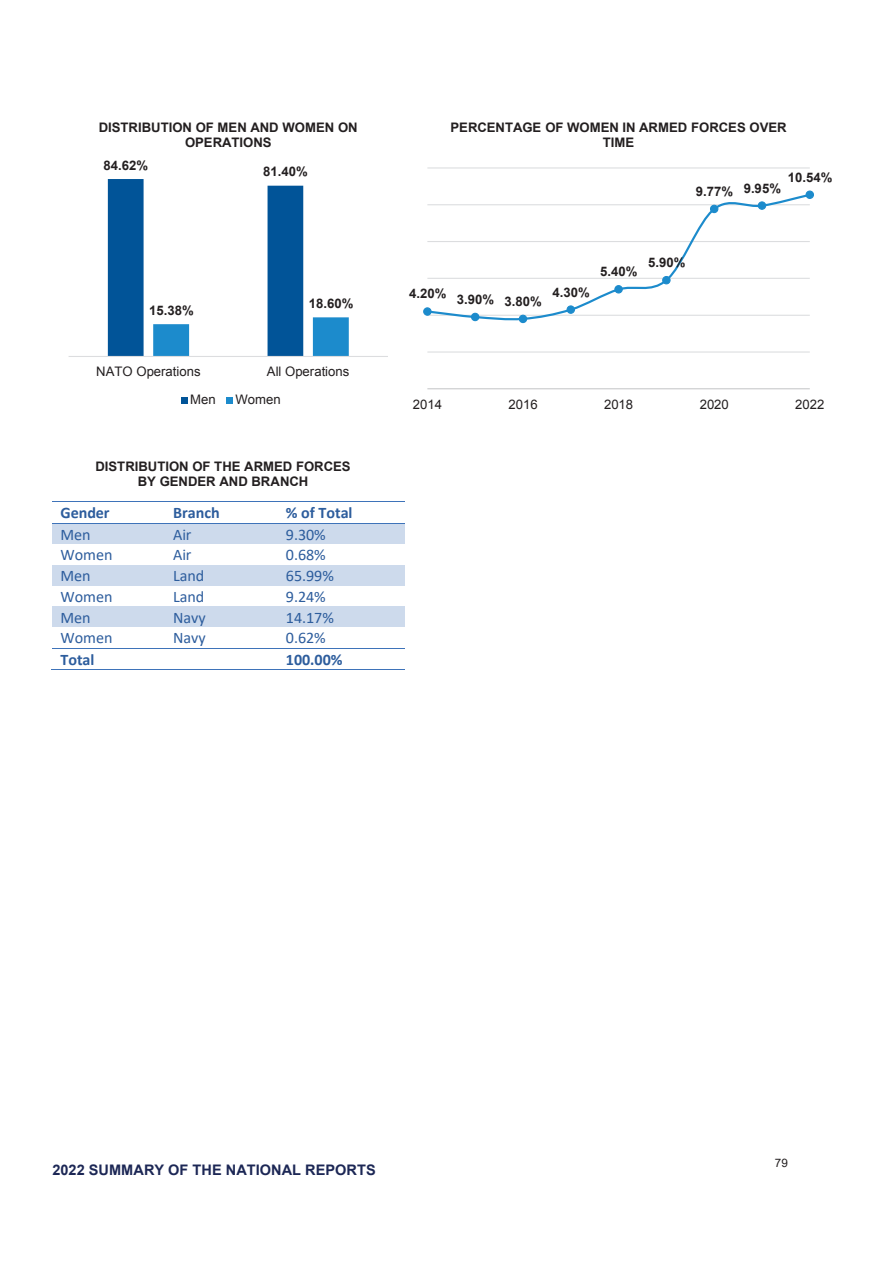
<style>
.page{position:relative;width:893px;height:1263px;background:#fff}
.page>*{position:absolute;margin:0;border:0;box-sizing:border-box;transform-origin:0 0}
.t1{font:16.05px "Calibri";color:#2d5d9d}
.t2{font:700 16.05px "Calibri";letter-spacing:-.005em;color:#2d5d9d}
.t3{font:700 14.55px "Arial";color:#1c2755}
.t4{font:700 13.2px/15.3px "Arial";color:#231f20;text-align:center}
.t5{font:13.2px "Arial";letter-spacing:.005em;color:#231f20}
.t6{font:11.7px "Arial";color:#231f20}
</style>
<div class="page">
<hr style="left:53px;top:501px;width:112px;height:1px;background:#3e73b9">
<hr style="left:166px;top:501px;width:112px;height:1px;background:#3e73b9">
<hr style="left:279px;top:501px;width:126px;height:1px;background:#3e73b9">
<div style="left:53px;top:523px;width:112px;height:21px;background:#cddaec"></div>
<div style="left:165px;top:523px;width:113px;height:21px;background:#cddaec"></div>
<div style="left:278px;top:523px;width:127px;height:21px;background:#cddaec"></div>
<hr style="left:53px;top:523px;width:112px;height:1px;background:#3e73b9">
<hr style="left:166px;top:523px;width:112px;height:1px;background:#3e73b9">
<hr style="left:279px;top:523px;width:126px;height:1px;background:#3e73b9">
<div style="left:53px;top:565px;width:112px;height:20px;background:#cddaec"></div>
<div style="left:165px;top:565px;width:113px;height:20px;background:#cddaec"></div>
<div style="left:278px;top:565px;width:127px;height:20px;background:#cddaec"></div>
<div style="left:53px;top:606px;width:112px;height:21px;background:#cddaec"></div>
<div style="left:165px;top:606px;width:113px;height:21px;background:#cddaec"></div>
<div style="left:278px;top:606px;width:127px;height:21px;background:#cddaec"></div>
<hr style="left:53px;top:648px;width:112px;height:1px;background:#3e73b9">
<hr style="left:166px;top:648px;width:112px;height:1px;background:#3e73b9">
<hr style="left:279px;top:648px;width:126px;height:1px;background:#3e73b9">
<hr style="left:51px;top:669px;width:114px;height:1px;background:#3e73b9">
<hr style="left:165px;top:669px;width:113px;height:1px;background:#3e73b9">
<hr style="left:278px;top:669px;width:127px;height:1px;background:#3e73b9">
<svg style="left:108px;top:179px;width:241px;height:177px"></svg>
<hr style="left:69px;top:356px;width:319px;height:1px;background:#dcdddf">
<svg style="left:181px;top:397px;width:6px;height:6px"></svg>
<div style="left:226px;top:397px;width:7px;height:6px;background:#1c8bcc"></div>
<hr style="left:427px;top:351px;width:383px;height:2px;background:#dcdddf">
<hr style="left:427px;top:167px;width:383px;height:1px;background:#dcdddf">
<hr style="left:427px;top:388px;width:383px;height:1px;background:#c7c8ca">
<svg style="left:427px;top:195px;width:383px;height:126px"></svg>
<div style="left:424px;top:308px;width:7px;height:7px;background:#1c8bcc;border-radius:50%"></div>
<div style="left:423px;top:307px;width:9px;height:9px;border:1px solid #1c8bcc;border-radius:50%"></div>
<div style="left:471px;top:313px;width:8px;height:8px;background:#1c8bcc;border-radius:50%"></div>
<div style="left:471px;top:313px;width:8px;height:8px;border:1px solid #1c8bcc;border-radius:50%"></div>
<div style="left:519px;top:315px;width:8px;height:8px;background:#1c8bcc;border-radius:50%"></div>
<div style="left:519px;top:315px;width:8px;height:8px;border:1px solid #1c8bcc;border-radius:50%"></div>
<div style="left:567px;top:306px;width:7px;height:7px;background:#1c8bcc;border-radius:50%"></div>
<div style="left:567px;top:305px;width:8px;height:9px;border:1px solid #1c8bcc;border-radius:50%"></div>
<div style="left:615px;top:286px;width:7px;height:7px;background:#1c8bcc;border-radius:50%"></div>
<div style="left:614px;top:285px;width:9px;height:8px;border:1px solid #1c8bcc;border-radius:50%"></div>
<div style="left:663px;top:276px;width:7px;height:8px;background:#1c8bcc;border-radius:50%"></div>
<div style="left:662px;top:276px;width:9px;height:8px;border:1px solid #1c8bcc;border-radius:50%"></div>
<div style="left:710px;top:205px;width:8px;height:8px;background:#1c8bcc;border-radius:50%"></div>
<div style="left:710px;top:205px;width:8px;height:8px;border:1px solid #1c8bcc;border-radius:50%"></div>
<div style="left:758px;top:202px;width:8px;height:7px;background:#1c8bcc;border-radius:50%"></div>
<div style="left:758px;top:201px;width:8px;height:9px;border:1px solid #1c8bcc;border-radius:50%"></div>
<div style="left:806px;top:191px;width:7px;height:7px;background:#1c8bcc;border-radius:50%"></div>
<div style="left:805px;top:190px;width:9px;height:9px;border:1px solid #1c8bcc;border-radius:50%"></div>
<p class="t4" style="left:99px;top:120px;width:260px">DISTRIBUTION OF MEN AND WOMEN ON<br>OPERATIONS</p>
<p class="t4" style="left:104px;top:158px;width:46px">84.62%</p>
<p class="t4" style="left:149px;top:303px;width:46px">15.38%</p>
<p class="t4" style="left:263px;top:164px;width:46px">81.40%</p>
<p class="t4" style="left:309px;top:296px;width:46px">18.60%</p>
<p class="t5" style="left:96px;top:363px;width:106px">NATO Operations</p>
<p class="t5" style="left:267px;top:363px;width:84px">All Operations</p>
<p class="t5" style="left:190px;top:391px;width:27px">Men</p>
<p class="t5" style="left:235px;top:391px;width:47px">Women</p>
<p class="t4" style="left:95px;top:459px;width:257px">DISTRIBUTION OF THE ARMED FORCES<br>BY GENDER AND BRANCH</p>
<p class="t2" style="left:60px;top:502px;width:51px">Gender</p>
<p class="t2" style="left:173px;top:502px;width:48px">Branch</p>
<p class="t2" style="left:286px;top:502px;width:68px">% of Total</p>
<p class="t1" style="left:60px;top:523px;width:32px">Men</p>
<p class="t1" style="left:173px;top:523px;width:20px">Air</p>
<p class="t1" style="left:286px;top:523px;width:42px">9.30%</p>
<p class="t1" style="left:60px;top:544px;width:54px">Women</p>
<p class="t1" style="left:173px;top:544px;width:20px">Air</p>
<p class="t1" style="left:286px;top:544px;width:42px">0.68%</p>
<p class="t1" style="left:60px;top:565px;width:32px">Men</p>
<p class="t1" style="left:173px;top:565px;width:33px">Land</p>
<p class="t1" style="left:286px;top:565px;width:50px">65.99%</p>
<p class="t1" style="left:60px;top:585px;width:54px">Women</p>
<p class="t1" style="left:173px;top:585px;width:33px">Land</p>
<p class="t1" style="left:286px;top:585px;width:42px">9.24%</p>
<p class="t1" style="left:60px;top:606px;width:32px">Men</p>
<p class="t1" style="left:173px;top:606px;width:34px">Navy</p>
<p class="t1" style="left:286px;top:606px;width:50px">14.17%</p>
<p class="t1" style="left:60px;top:627px;width:54px">Women</p>
<p class="t1" style="left:173px;top:627px;width:34px">Navy</p>
<p class="t1" style="left:286px;top:627px;width:42px">0.62%</p>
<p class="t2" style="left:60px;top:648px;width:36px">Total</p>
<p class="t2" style="left:286px;top:648px;width:58px">100.00%</p>
<p class="t4" style="left:450px;top:120px;width:338px">PERCENTAGE OF WOMEN IN ARMED FORCES OVER<br>TIME</p>
<p class="t4" style="left:696px;top:182px;width:87px">9.77% 9.95%</p>
<p class="t4" style="left:788px;top:170px;width:46px">10.54%</p>
<p class="t4" style="left:409px;top:292px;width:134px">4.20% 3.90% 3.80%</p>
<p class="t4" style="left:552px;top:285px;width:39px">4.30%</p>
<p class="t4" style="left:600px;top:265px;width:39px">5.40%</p>
<p class="t4" style="left:648px;top:255px;width:39px">5.90%</p>
<p class="t5" style="left:413px;top:395px;width:31px">2014</p>
<p class="t5" style="left:508px;top:395px;width:31px">2016</p>
<p class="t5" style="left:604px;top:395px;width:31px">2018</p>
<p class="t5" style="left:700px;top:395px;width:31px">2020</p>
<p class="t5" style="left:795px;top:395px;width:31px">2022</p>
<p class="t3" style="left:53px;top:1160px;width:325px">2022 SUMMARY OF THE NATIONAL REPORTS</p>
<p class="t6" style="left:775px;top:1155px;width:14px">79</p>
</div>
